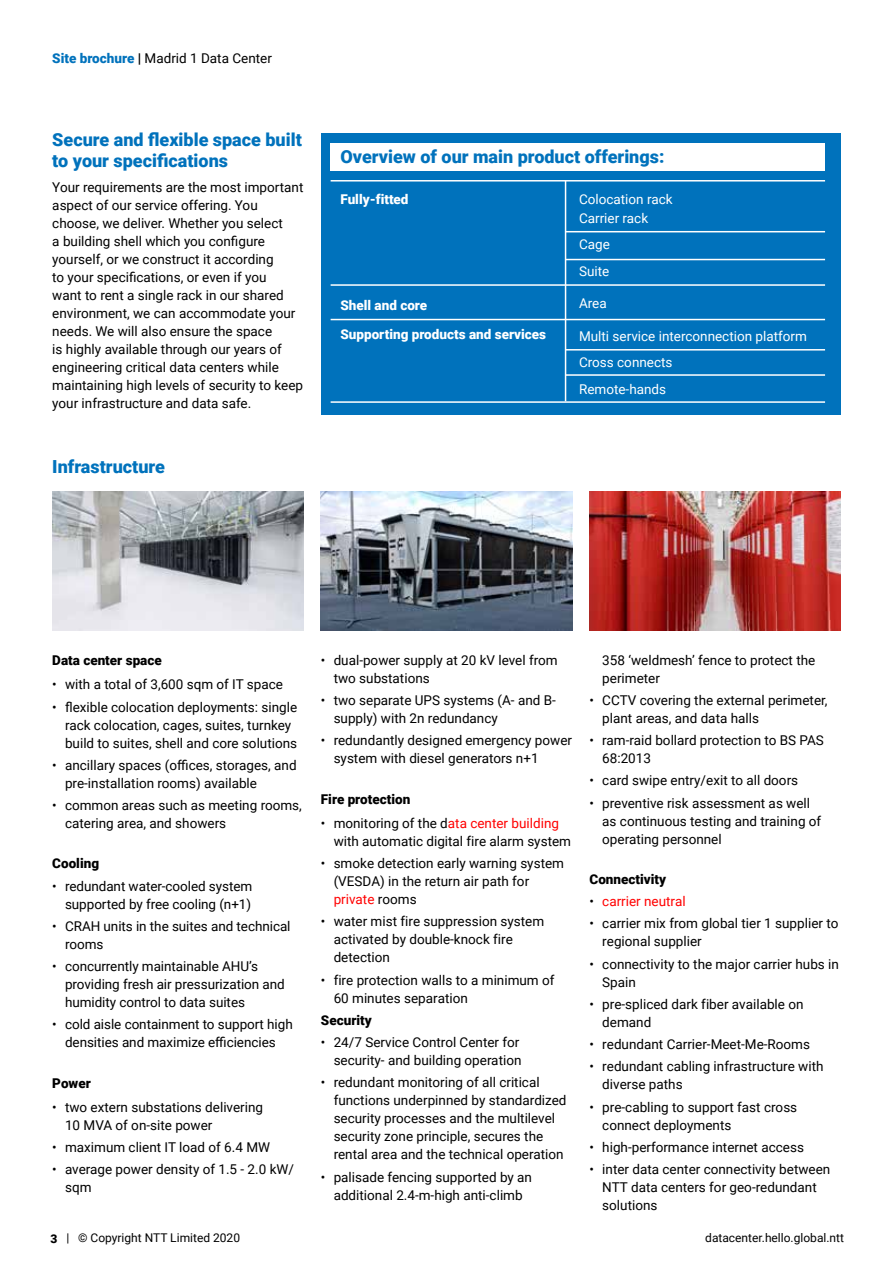
<style>
.page{position:relative;width:893px;height:1263px;background:#fff}
.page>*{position:absolute;margin:0;border:0;box-sizing:border-box;transform-origin:0 0}
.t1{font:900 18px/21px "Roboto";color:#0072bc}
.t2{font:13.5px/18px "Roboto";color:#000}
.t3{font:13.5px/26.5px "Roboto";color:#fff}
.t4{font:900 13.5px "Roboto";color:#000}
.t5{font:900 13.5px/29.5px "Roboto";color:#fff}
.t6{font:13.5px "Roboto";color:#f00}
.t7{font:12px "Roboto";color:#000}
.t8{font:900 12px "Roboto";color:#000}
.s1{font-weight:900;color:#0072bc}
.s2{font-weight:900}
.s3{color:#f00}
.s4{color:#000}
</style>
<div class="page">
<img style="left:52px;top:491px;width:251px;height:139px">
<img style="left:321px;top:491px;width:251px;height:139px">
<img style="left:589px;top:491px;width:252px;height:139px">
<div style="left:321px;top:133px;width:520px;height:282px;background:#0072bc"></div>
<div style="left:331px;top:144px;width:494px;height:27px;background:#fff"></div>
<hr style="left:331px;top:180px;width:494px;height:2px;background:#fff">
<hr style="left:566px;top:231px;width:259px;height:1px;background:#fff">
<hr style="left:566px;top:259px;width:259px;height:1px;background:#fff">
<hr style="left:331px;top:284px;width:494px;height:2px;background:#fff">
<hr style="left:331px;top:319px;width:494px;height:1px;background:#fff">
<hr style="left:566px;top:349px;width:259px;height:2px;background:#fff">
<hr style="left:566px;top:374px;width:259px;height:2px;background:#fff">
<hr style="left:331px;top:401px;width:494px;height:2px;background:#fff">
<hr style="left:565px;top:181px;width:1px;height:220px;background:#fff">
<p class="t2" style="left:52px;top:48px;width:221px"><span class="s1">Site brochure</span> <span class="s2">|</span> Madrid 1 Data Center</p>
<h1 class="t1" style="left:52px;top:129px;width:251px">Secure and flexible space built to your specifications</h1>
<p class="t2" style="left:52px;top:177px;width:253px">Your requirements are the most important aspect of our service offering. You choose, we deliver. Whether you select<br>a building shell which you configure yourself, or we construct it according<br>to your specifications, or even if you<br>want to rent a single rack in our shared environment, we can accommodate your needs. We will also ensure the space<br>is highly available through our years of engineering critical data centers while maintaining high levels of security to keep your infrastructure and data safe.</p>
<h1 class="t1" style="left:52px;top:455px;width:114px">Infrastructure</h1>
<h1 class="t1" style="left:340px;top:146px;width:325px">Overview of our main product offerings:</h1>
<p class="t5" style="left:340px;top:183px;width:70px">Fully-fitted</p>
<p class="t3" style="left:579px;top:189px;width:95px;line-height:19px">Colocation rack<br>Carrier rack</p>
<p class="t3" style="left:579px;top:230px;width:32px">Cage<br>Suite</p>
<p class="t3" style="left:579px;top:289px;width:29px">Area</p>
<p class="t3" style="left:579px;top:322px;width:229px">Multi service interconnection platform<br>Cross connects<br>Remote-hands</p>
<p class="t5" style="left:340px;top:289px;width:207px">Shell and core<br>Supporting products and services</p>
<p class="t4" style="left:52px;top:651px;width:111px">Data center space</p>
<p class="t2" style="left:52px;top:675px;width:232px">• with a total of 3,600 sqm of IT space</p>
<p class="t2" style="left:65px;top:697px;width:234px;text-indent:-13px">• flexible colocation deployments: single rack colocation, cages, suites, turnkey build to suites, shell and core solutions</p>
<p class="t2" style="left:65px;top:755px;width:233px;text-indent:-13px">• ancillary spaces (offices, storages, and pre-installation rooms) available</p>
<p class="t2" style="left:65px;top:796px;width:238px;text-indent:-13px">• common areas such as meeting rooms, catering area, and showers</p>
<p class="t4" style="left:52px;top:854px;width:48px">Cooling</p>
<p class="t2" style="left:52px;top:876px;width:202px;text-align:right">• redundant water-cooled system supported by free cooling (n+1)</p>
<p class="t2" style="left:65px;top:916px;width:227px;text-indent:-13px">• CRAH units in the suites and technical rooms</p>
<p class="t2" style="left:65px;top:957px;width:221px;text-indent:-13px">• concurrently maintainable AHU’s providing fresh air pressurization and humidity control to data suites</p>
<p class="t2" style="left:52px;top:1015px;width:242px;text-align:center">• cold aisle containment to support high densities and maximize efficiencies</p>
<p class="t4" style="left:52px;top:1073px;width:40px">Power</p>
<p class="t2" style="left:65px;top:1097px;width:199px;text-indent:-13px">• two extern substations delivering<br>10 MVA of on-site power</p>
<p class="t2" style="left:52px;top:1138px;width:219px">• maximum client IT load of 6.4 MW</p>
<p class="t2" style="left:65px;top:1160px;width:230px;text-indent:-13px">• average power density of 1.5 - 2.0 kW/ sqm</p>
<p class="t2" style="left:334px;top:650px;width:226px;text-indent:-13px">• dual-power supply at 20 kV level from two substations</p>
<p class="t2" style="left:334px;top:691px;width:224px;text-indent:-13px">• two separate UPS systems (A- and B&shy;supply) with 2n redundancy</p>
<p class="t2" style="left:334px;top:731px;width:240px;text-indent:-13px">• redundantly designed emergency power system with diesel generators n+1</p>
<p class="t4" style="left:321px;top:789px;width:91px">Fire protection</p>
<p class="t2" style="left:334px;top:814px;width:239px;text-indent:-13px">• monitoring of the d<span class="s3">ata center building </span>with automatic digital fire alarm system</p>
<p class="t2" style="left:334px;top:854px;width:232px;text-indent:-13px">• smoke detection early warning system (VESDA) in the return air path for <span class="s3">private</span> rooms</p>
<p class="t2" style="left:334px;top:912px;width:212px;text-indent:-13px">• water mist fire suppression system activated by double-knock fire detection</p>
<p class="t2" style="left:334px;top:970px;width:222px;text-indent:-13px">• fire protection walls to a minimum of<br>60 minutes separation</p>
<p class="t4" style="left:321px;top:1011px;width:52px">Security</p>
<p class="t2" style="left:321px;top:1033px;width:202px;text-align:right">• 24/7 Service Control Center for security- and building operation</p>
<p class="t2" style="left:334px;top:1073px;width:234px;text-indent:-13px">• redundant monitoring of all critical functions underpinned by standardized security processes and the multilevel security zone principle, secures the rental area and the technical operation</p>
<p class="t2" style="left:321px;top:1167px;width:213px;text-align:center">• palisade fencing supported by an additional 2.4-m-high anti-climb</p>
<p class="t2" style="left:602px;top:650px;width:215px">358 ‘weldmesh’ fence to protect the perimeter</p>
<p class="t2" style="left:602px;top:691px;width:227px;text-indent:-13px">• CCTV covering the external perimeter, plant areas, and data halls</p>
<p class="t2" style="left:602px;top:731px;width:223px;text-indent:-13px">• ram-raid bollard protection to BS PAS<br>68:2013</p>
<p class="t2" style="left:589px;top:771px;width:210px">• card swipe entry/exit to all doors</p>
<p class="t2" style="left:602px;top:793px;width:221px;text-indent:-13px">• preventive risk assessment as well as continuous testing and training of operating personnel</p>
<p class="t4" style="left:589px;top:870px;width:78px">Connectivity</p>
<p class="t6" style="left:589px;top:892px;width:98px"><span class="s4">•</span> carrier neutral</p>
<p class="t2" style="left:602px;top:914px;width:238px;text-indent:-13px">• carrier mix from global tier 1 supplier to regional supplier</p>
<p class="t2" style="left:602px;top:954px;width:238px;text-indent:-13px">• connectivity to the major carrier hubs in<br>Spain</p>
<p class="t2" style="left:602px;top:995px;width:203px;text-indent:-13px">• pre-spliced dark fiber available on demand</p>
<p class="t2" style="left:589px;top:1035px;width:222px">• redundant Carrier-Meet-Me-Rooms</p>
<p class="t2" style="left:602px;top:1057px;width:223px;text-indent:-13px">• redundant cabling infrastructure with diverse paths</p>
<p class="t2" style="left:602px;top:1097px;width:196px;text-indent:-13px">• pre-cabling to support fast cross connect deployments</p>
<p class="t2" style="left:589px;top:1138px;width:216px">• high-performance internet access</p>
<p class="t2" style="left:602px;top:1160px;width:230px;text-indent:-13px">• inter data center connectivity between<br>NTT data centers for geo-redundant solutions</p>
<p class="t8" style="left:50px;top:1230px;width:8px">3</p>
<p class="t7" style="left:66px;top:1230px;width:175px">| © Copyright NTT Limited 2020</p>
<p class="t7" style="left:705px;top:1229px;width:140px">datacenter.hello.global.ntt</p>
</div>
